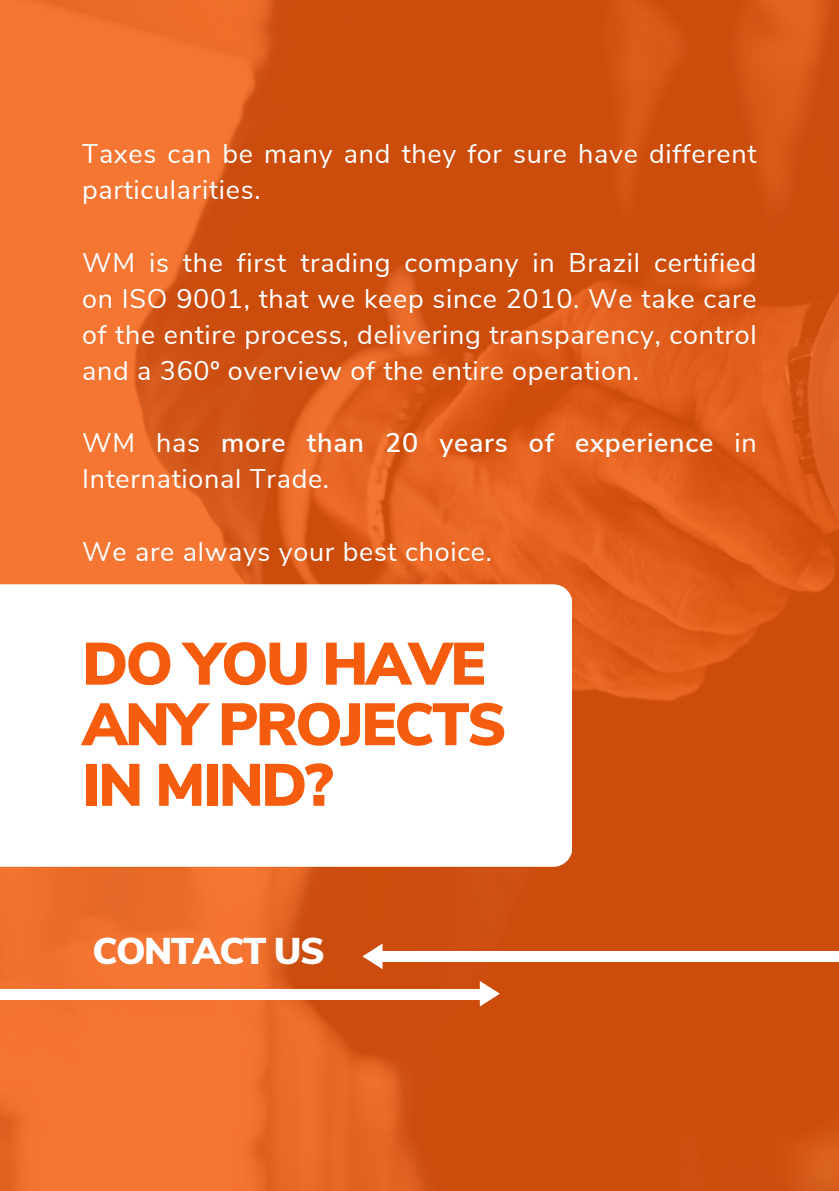
<style>
.page{position:relative;width:839px;height:1191px;background:#fff}
.page>*{position:absolute;margin:0;border:0;box-sizing:border-box;transform-origin:0 0}
.t1{font:900 59.6px/60.6px "Nunito Sans";letter-spacing:-.045em;color:#f55c0e}
.t2{font:900 37.2px "Nunito Sans";letter-spacing:-.045em;color:#fff}
.t3{font:27px/36.2px "Nunito Sans";letter-spacing:.025em;color:#fff}
.t4{font:600 27px/36.2px "Nunito Sans";letter-spacing:.025em;color:#fff}
.s1{font-weight:400}
</style>
<div class="page">
<img style="left:0;top:0;width:838px;height:1191px">
<svg style="left:0;top:584px;width:572px;height:283px"></svg>
<div style="left:0;top:989px;width:481px;height:11px;background:#fff"></div>
<div style="left:382px;top:951px;width:456px;height:11px;background:#fff"></div>
<svg style="left:480px;top:981px;width:20px;height:25px"></svg>
<svg style="left:362px;top:944px;width:20px;height:25px"></svg>
<p class="t3" style="left:82px;top:136px;width:676px">Taxes can be many and they for sure have different particularities.</p>
<p class="t3" style="left:82px;top:245px;width:676px;text-align:justify">WM is the first trading company in Brazil certified on ISO 9001, that we keep since 2010. We take care of the entire process, delivering transparency, control and a 360º overview of the entire operation.</p>
<p class="t4" style="left:82px;top:425px;width:676px"><span class="s1">WM has</span> more than 20 years of experience <span class="s1">in<br>International Trade.</span></p>
<p class="t3" style="left:82px;top:534px;width:411px">We are always your best choice.</p>
<h1 class="t1" style="left:82px;top:635px;width:426px">DO YOU HAVE<br>ANY PROJECTS<br>IN MIND?</h1>
<h2 class="t2" style="left:92px;top:927px;width:234px">CONTACT US</h2>
</div>
